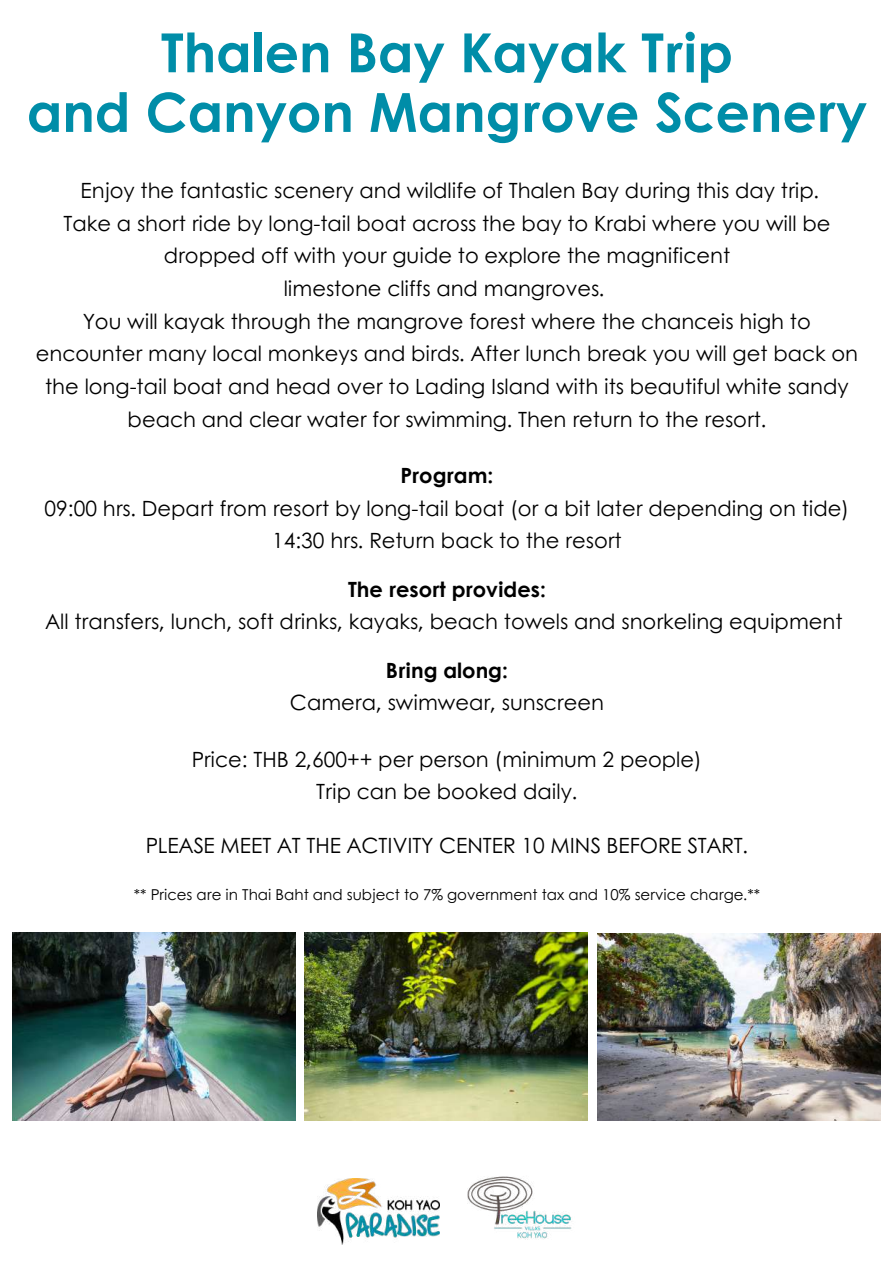
<style>
.page{position:relative;width:894px;height:1264px;background:#fff}
.page>*{position:absolute;margin:0;border:0;box-sizing:border-box;transform-origin:0 0}
.t1{font:700 54px/59.7px "Century Gothic";color:#008da8;text-align:center}
.t2{font:21px/32.7px "Century Gothic";color:#000;text-align:center}
.t3{font:700 21px "Century Gothic";color:#000}
.t4{font:15px "Century Gothic";color:#000}
</style>
<div class="page">
<img style="left:597px;top:933px;width:283px;height:187px">
<img style="left:13px;top:932px;width:282px;height:188px">
<img style="left:305px;top:932px;width:282px;height:188px">
<img style="left:467px;top:1176px;width:105px;height:64px">
<img style="left:317px;top:1178px;width:122px;height:66px">
<h1 class="t1" style="left:27px;top:20px;width:841px">Thalen Bay Kayak Trip<br>and Canyon Mangrove Scenery</h1>
<p class="t2" style="left:36px;top:173px;width:823px">Enjoy the fantastic scenery and wildlife of Thalen Bay during this day trip.<br>Take a short ride by long-tail boat across the bay to Krabi where you will be dropped off with your guide to explore the magnificent<br>limestone cliffs and mangroves.<br>You will kayak through the mangrove forest where the chanceis high to encounter many local monkeys and birds. After lunch break you will get back on the long-tail boat and head over to Lading Island with its beautiful white sandy beach and clear water for swimming. Then return to the resort.</p>
<p class="t3" style="left:400px;top:459px;width:94px">Program:</p>
<p class="t2" style="left:45px;top:490px;width:805px">09:00 hrs. Depart from resort by long-tail boat (or a bit later depending on tide)<br>14:30 hrs. Return back to the resort</p>
<p class="t3" style="left:348px;top:573px;width:199px">The resort provides:</p>
<p class="t2" style="left:46px;top:604px;width:798px">All transfers, lunch, soft drinks, kayaks, beach towels and snorkeling equipment</p>
<p class="t3" style="left:386px;top:654px;width:124px">Bring along:</p>
<p class="t2" style="left:290px;top:685px;width:315px">Camera, swimwear, sunscreen</p>
<p class="t2" style="left:192px;top:741px;width:511px">Price: THB 2,600++ per person (minimum 2 people)<br>Trip can be booked daily.</p>
<p class="t2" style="left:146px;top:827px;width:603px">PLEASE MEET AT THE ACTIVITY CENTER 10 MINS BEFORE START.</p>
<p class="t4" style="left:134px;top:883px;width:627px">** Prices are in Thai Baht and subject to 7% government tax and 10% service charge.**</p>
</div>
